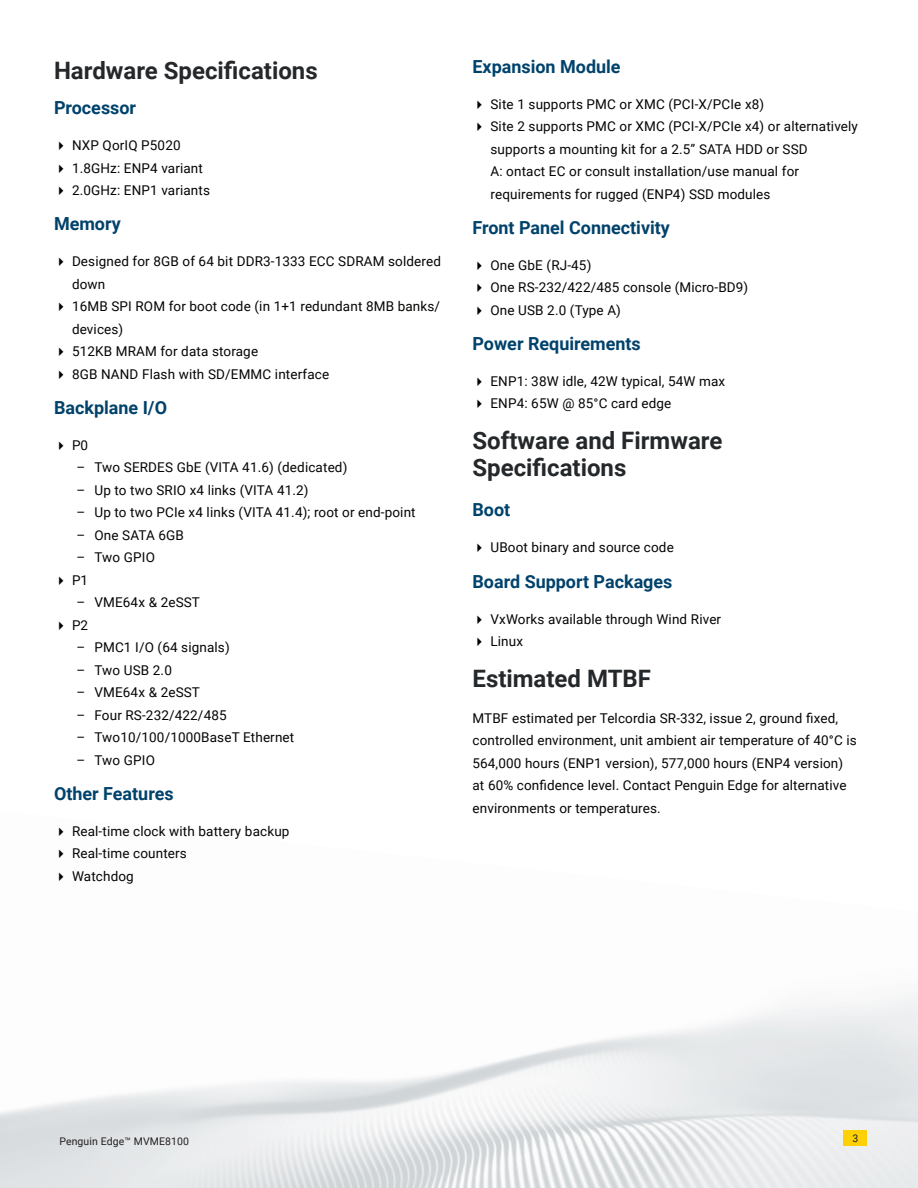
<style>
.page{position:relative;width:918px;height:1188px;background:#fff}
.page>*{position:absolute;margin:0;border:0;box-sizing:border-box;transform-origin:0 0}
.Page__Heading{font:700 24px/27px "Roboto";color:#25282a}
.Page__Heading-2{font:700 18px "Roboto";color:#00426b}
.Page__Body_Regular{font:13.5px/22.5px "Roboto";letter-spacing:.01em;color:#040503}
.Page__Body_Regular-2{font:10.5px "Roboto";letter-spacing:.01em;color:#231f20}
</style>
<div class="page">
<img style="left:0;top:995px;width:918px;height:193px">
<div style="left:843px;top:1131px;width:24px;height:15px;background:#fed107"></div>
<p class="Page__Heading" style="left:54px;top:56px;width:265px">Hardware Specifications</p>
<p class="Page__Heading-2" style="left:54px;top:95px;width:84px">Processor</p>
<p class="Page__Body_Regular" style="left:72px;top:134px;width:110px">NXP QorIQ P5020</p>
<p class="Page__Body_Regular" style="left:72px;top:156px;width:132px">1.8GHz: ENP4 variant</p>
<p class="Page__Body_Regular" style="left:72px;top:179px;width:140px">2.0GHz: ENP1 variants</p>
<p class="Page__Heading-2" style="left:54px;top:211px;width:68px">Memory</p>
<p class="Page__Body_Regular" style="left:72px;top:250px;width:370px">Designed for 8GB of 64 bit DDR3-1333 ECC SDRAM soldered down</p>
<p class="Page__Body_Regular" style="left:72px;top:295px;width:370px">16MB SPI ROM for boot code (in 1+1 redundant 8MB banks/ devices)</p>
<p class="Page__Body_Regular" style="left:72px;top:340px;width:188px">512KB MRAM for data storage</p>
<p class="Page__Body_Regular" style="left:72px;top:362px;width:259px">8GB NAND Flash with SD/EMMC interface</p>
<p class="Page__Heading-2" style="left:54px;top:395px;width:115px">Backplane I/O</p>
<p class="Page__Body_Regular" style="left:72px;top:433px;width:18px">P0</p>
<p class="Page__Body_Regular" style="left:76px;top:456px;width:272px">– Two SERDES GbE (VITA 41.6) (dedicated)</p>
<p class="Page__Body_Regular" style="left:76px;top:478px;width:234px">– Up to two SRIO x4 links (VITA 41.2)</p>
<p class="Page__Body_Regular" style="left:76px;top:501px;width:341px">– Up to two PCIe x4 links (VITA 41.4); root or end-point</p>
<p class="Page__Body_Regular" style="left:76px;top:523px;width:109px">– One SATA 6GB</p>
<p class="Page__Body_Regular" style="left:76px;top:546px;width:80px">– Two GPIO</p>
<p class="Page__Body_Regular" style="left:72px;top:568px;width:18px">P1</p>
<p class="Page__Body_Regular" style="left:76px;top:591px;width:125px">– VME64x &amp; 2eSST</p>
<p class="Page__Body_Regular" style="left:72px;top:613px;width:18px">P2</p>
<p class="Page__Body_Regular" style="left:76px;top:636px;width:155px">– PMC1 I/O (64 signals)</p>
<p class="Page__Body_Regular" style="left:76px;top:658px;width:97px">– Two USB 2.0</p>
<p class="Page__Body_Regular" style="left:76px;top:681px;width:125px">– VME64x &amp; 2eSST</p>
<p class="Page__Body_Regular" style="left:76px;top:703px;width:152px">– Four RS-232/422/485</p>
<p class="Page__Body_Regular" style="left:76px;top:726px;width:219px">– Two10/100/1000BaseT Ethernet</p>
<p class="Page__Body_Regular" style="left:76px;top:748px;width:80px">– Two GPIO</p>
<p class="Page__Heading-2" style="left:54px;top:781px;width:121px">Other Features</p>
<p class="Page__Body_Regular" style="left:72px;top:819px;width:219px">Real-time clock with battery backup</p>
<p class="Page__Body_Regular" style="left:72px;top:842px;width:116px">Real-time counters</p>
<p class="Page__Body_Regular" style="left:72px;top:864px;width:63px">Watchdog</p>
<p class="Page__Heading-2" style="left:472px;top:54px;width:150px">Expansion Module</p>
<p class="Page__Body_Regular" style="left:490px;top:92px;width:275px">Site 1 supports PMC or XMC (PCI-X/PCIe x8)</p>
<p class="Page__Body_Regular" style="left:490px;top:115px;width:369px">Site 2 supports PMC or XMC (PCI-X/PCIe x4) or alternatively supports a mounting kit for a 2.5” SATA HDD or SSD<br>A: ontact EC or consult installation/use manual for requirements for rugged (ENP4) SSD modules</p>
<p class="Page__Heading-2" style="left:472px;top:215px;width:199px">Front Panel Connectivity</p>
<p class="Page__Body_Regular" style="left:490px;top:253px;width:102px">One GbE (RJ-45)</p>
<p class="Page__Body_Regular" style="left:490px;top:276px;width:259px">One RS-232/422/485 console (Micro-BD9)</p>
<p class="Page__Body_Regular" style="left:490px;top:298px;width:132px">One USB 2.0 (Type A)</p>
<p class="Page__Heading-2" style="left:472px;top:331px;width:170px">Power Requirements</p>
<p class="Page__Body_Regular" style="left:490px;top:369px;width:236px">ENP1: 38W idle, 42W typical, 54W max</p>
<p class="Page__Body_Regular" style="left:490px;top:392px;width:182px">ENP4: 65W @ 85°C card edge</p>
<p class="Page__Heading" style="left:472px;top:426px;width:251px">Software and Firmware<br>Specifications</p>
<p class="Page__Heading-2" style="left:472px;top:497px;width:39px">Boot</p>
<p class="Page__Body_Regular" style="left:490px;top:536px;width:185px">UBoot binary and source code</p>
<p class="Page__Heading-2" style="left:472px;top:569px;width:202px">Board Support Packages</p>
<p class="Page__Body_Regular" style="left:490px;top:607px;width:232px">VxWorks available through Wind River</p>
<p class="Page__Body_Regular" style="left:490px;top:629px;width:34px">Linux</p>
<p class="Page__Heading" style="left:472px;top:664px;width:180px">Estimated MTBF</p>
<p class="Page__Body_Regular" style="left:472px;top:706px;width:386px">MTBF estimated per Telcordia SR-332, issue 2, ground fixed, controlled environment, unit ambient air temperature of 40°C is 564,000 hours (ENP1 version), 577,000 hours (ENP4 version) at 60% confidence level. Contact Penguin Edge for alternative environments or temperatures.</p>
<p class="Page__Body_Regular-2" style="left:59px;top:1134px;width:131px">Penguin Edge™ MVME8100</p>
<p class="Page__Body_Regular-2" style="left:852px;top:1131px;width:7px">3</p>
</div>
